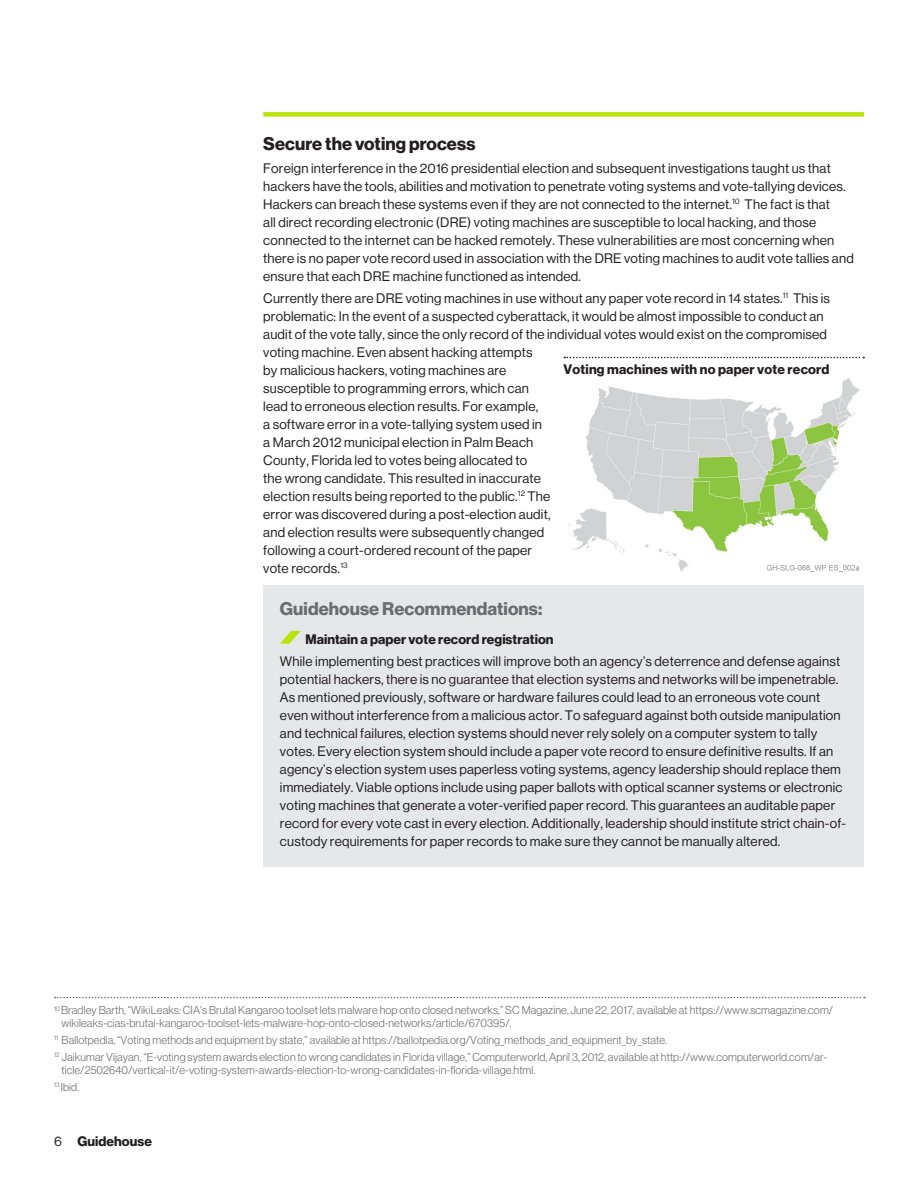
<style>
.page{position:relative;width:918px;height:1188px;background:#fff}
.page>*{position:absolute;margin:0;border:0;box-sizing:border-box;transform-origin:0 0}
.Body_Header{font:18px "N Haas Grotesk DS Pro 75 Bd";letter-spacing:.005em;color:#6c6d70}
.Body_Copy_Paragraph{font:18px "N Haas Grotesk DS Pro 75 Bd";letter-spacing:.005em;color:#231f20}
.Paragraph_Style_3{font:13.5px/18px "N Haas Grotesk DS Pro 55 Rg";letter-spacing:.015em;color:#231f20}
.Paragraph_Style_3-2{font:13.5px "N Haas Grotesk DS Pro 75 Bd";letter-spacing:.005em;color:#231f20}
.Paragraph_Style_3-3{font:11.25px/12.8px "N Haas Grotesk DS Pro 45 Lt";letter-spacing:.01em;color:#6c6d70}
.s1{font-family:"N Haas Grotesk DS Pro 55 Rg"}
</style>
<div class="page">
<div style="left:263px;top:585px;width:601px;height:282px;background:#e6e7e9"></div>
<div style="left:263px;top:112px;width:601px;height:5px;background:#bae30b"></div>
<svg style="left:55px;top:997px;width:810px;height:1px"></svg>
<svg style="left:564px;top:357px;width:300px;height:1px"></svg>
<img style="left:568px;top:378px;width:291px;height:194px">
<svg style="left:280px;top:631px;width:21px;height:13px"></svg>
<p class="Body_Copy_Paragraph" style="left:263px;top:133px;width:214px">Secure the voting process</p>
<p class="Paragraph_Style_3" style="left:263px;top:159px;width:592px">Foreign interference in the 2016 presidential election and subsequent investigations taught us that hackers have the tools, abilities and motivation to penetrate voting systems and vote-tallying devices.<br>Hackers can breach these systems even if they are not connected to the internet.<sup>10</sup> The fact is that<br>all direct recording electronic (DRE) voting machines are susceptible to local hacking, and those connected to the internet can be hacked remotely. These vulnerabilities are most concerning when there is no paper vote record used in association with the DRE voting machines to audit vote tallies and ensure that each DRE machine functioned as intended.</p>
<p class="Paragraph_Style_3" style="left:263px;top:289px;width:568px">Currently there are DRE voting machines in use without any paper vote record in 14 states.<sup>11</sup> This is problematic: In the event of a suspected cyberattack, it would be almost impossible to conduct an audit of the vote tally, since the only record of the individual votes would exist on the compromised voting machine. Even absent hacking attempts<br>by malicious hackers, voting machines are<br>susceptible to programming errors, which can<br>lead to erroneous election results. For example,<br>a software error in a vote-tallying system used in<br>a March 2012 municipal election in Palm Beach<br>County, Florida led to votes being allocated to<br>the wrong candidate. This resulted in inaccurate<br>election results being reported to the public.<sup>12</sup> The<br>error was discovered during a post-election audit,<br>and election results were subsequently changed<br>following a court-ordered recount of the paper<br>vote records.<sup>13</sup></p>
<p class="Paragraph_Style_3-2" style="left:564px;top:361px;width:267px">Voting machines with no paper vote record</p>
<p class="Body_Header" style="left:280px;top:599px;width:264px">Guidehouse Recommendations:</p>
<p class="Paragraph_Style_3-2" style="left:305px;top:631px;width:250px">Maintain a paper vote record registration</p>
<p class="Paragraph_Style_3" style="left:280px;top:652px;width:568px">While implementing best practices will improve both an agency’s deterrence and defense against potential hackers, there is no guarantee that election systems and networks will be impenetrable.<br>As mentioned previously, software or hardware failures could lead to an erroneous vote count even without interference from a malicious actor. To safeguard against both outside manipulation and technical failures, election systems should never rely solely on a computer system to tally votes. Every election system should include a paper vote record to ensure definitive results. If an agency’s election system uses paperless voting systems, agency leadership should replace them immediately. Viable options include using paper ballots with optical scanner systems or electronic voting machines that generate a voter-verified paper record. This guarantees an auditable paper record for every vote cast in every election. Additionally, leadership should institute strict chain-of&shy;custody requirements for paper records to make sure they cannot be manually altered.</p>
<p class="Paragraph_Style_3-3" style="left:62px;top:1004px;width:773px;text-indent:-8px"><sup>10</sup> Bradley Barth, “WikiLeaks: CIA’s Brutal Kangaroo toolset lets malware hop onto closed networks,” SC Magazine, June 22, 2017, available at https://www.scmagazine.com/ wikileaks-cias-brutal-kangaroo-toolset-lets-malware-hop-onto-closed-networks/article/670395/.</p>
<p class="Paragraph_Style_3-3" style="left:54px;top:1034px;width:615px"><sup>11</sup> Ballotpedia, “Voting methods and equipment by state,” available at https://ballotpedia.org/Voting_methods_and_equipment_by_state.</p>
<p class="Paragraph_Style_3-3" style="left:62px;top:1051px;width:767px;text-indent:-8px"><sup>12</sup> Jaikumar Vijayan, “E-voting system awards election to wrong candidates in Florida village,” Computerworld, April 3, 2012, available at http://www.computerworld.com/ar&shy;ticle/2502640/vertical-it/e-voting-system-awards-election-to-wrong-candidates-in-florida-village.html.</p>
<p class="Paragraph_Style_3-3" style="left:54px;top:1081px;width:27px"><sup>13</sup> Ibid.</p>
<p class="Paragraph_Style_3-2" style="left:54px;top:1133px;width:99px"><span class="s1">6</span> Guidehouse</p>
</div>
